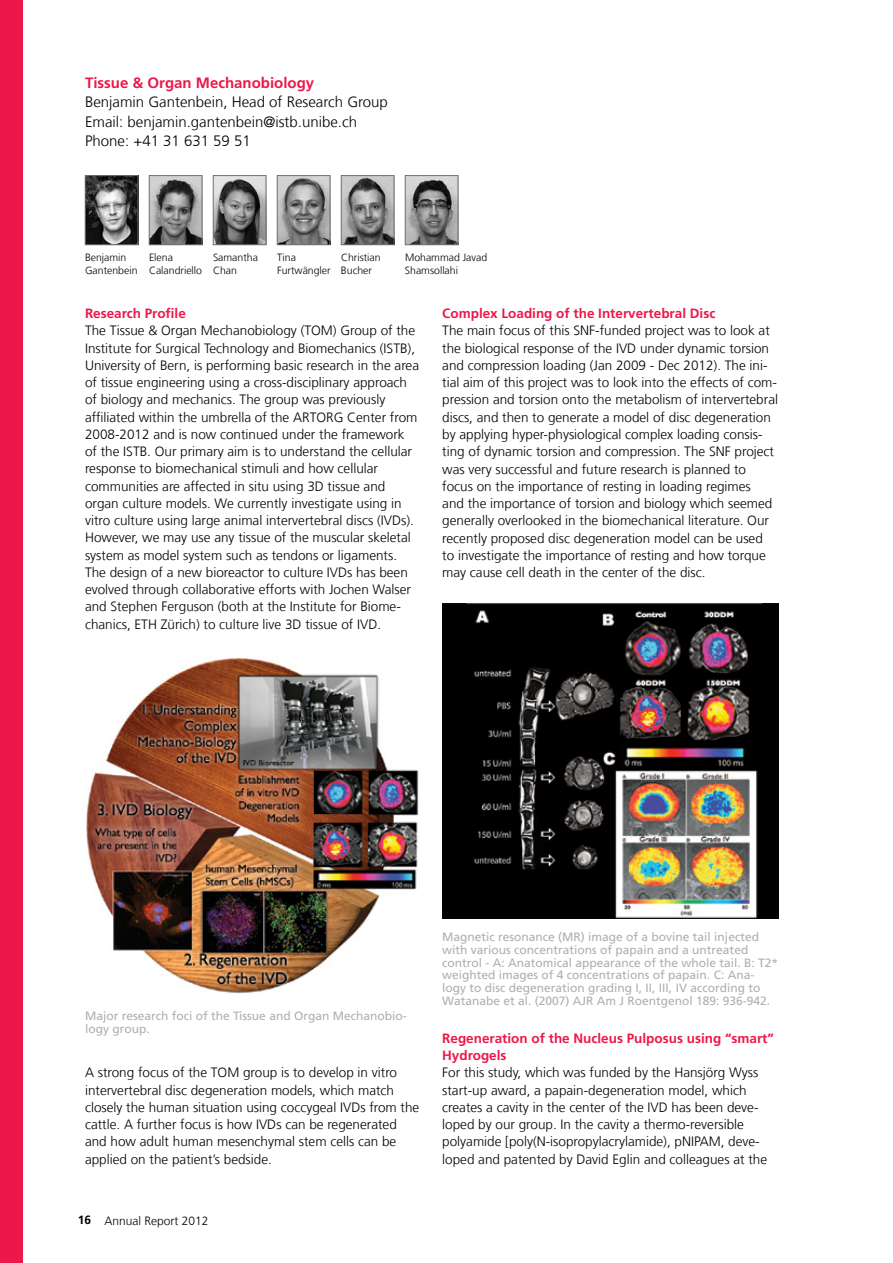
<style>
.page{position:relative;width:893px;height:1263px;background:#fff}
.page>*{position:absolute;margin:0;border:0;box-sizing:border-box;transform-origin:0 0}
.t1{font:300 15px/19.5px "Frutiger LT Com";color:#000}
.t2{font:700 15px "Frutiger";color:#ed1849}
.t3{font:300 13.5px/17.2px "Frutiger LT Com";color:#000}
.t4{font:700 13.5px/17.2px "Frutiger";color:#ed1849}
.t5{font:12px/12.8px "Frutiger LT Com";color:#adafb2}
.t6{font:300 12px "Frutiger LT Com";color:#000}
.t7{font:300 10.5px "Frutiger LT Com";color:#000}
.s1{font-family:"Frutiger";font-weight:700}
</style>
<div class="page">
<div style="left:0;top:0;width:22px;height:1263px;background:#ed1849"></div>
<svg style="left:85px;top:175px;width:53px;height:70px;background:#5c5c5c"></svg>
<svg style="left:149px;top:175px;width:53px;height:70px;background:#818181"></svg>
<svg style="left:213px;top:175px;width:53px;height:70px;background:#757575"></svg>
<svg style="left:277px;top:175px;width:53px;height:70px;background:#909091"></svg>
<svg style="left:341px;top:175px;width:53px;height:70px;background:#878788"></svg>
<svg style="left:405px;top:175px;width:53px;height:70px;background:#838383"></svg>
<img style="left:442px;top:603px;width:336px;height:315px">
<img style="left:86px;top:658px;width:333px;height:336px">
<p class="t2" style="left:85px;top:74px;width:231px">Tissue &amp; Organ Mechanobiology</p>
<p class="t1" style="left:85px;top:92px;width:304px">Benjamin Gantenbein, Head of Research Group<br>Email: benjamin.gantenbein@istb.unibe.ch<br>Phone: +41 31 631 59 51</p>
<p class="t7" style="left:85px;top:251px;width:43px">Benjamin</p>
<p class="t7" style="left:149px;top:251px;width:25px">Elena</p>
<p class="t7" style="left:213px;top:251px;width:46px">Samantha</p>
<p class="t7" style="left:277px;top:251px;width:20px">Tina</p>
<p class="t7" style="left:341px;top:251px;width:41px">Christian</p>
<p class="t7" style="left:405px;top:251px;width:84px">Mohammad Javad</p>
<p class="t7" style="left:85px;top:264px;width:153px">Gantenbein Calandriello Chan</p>
<p class="t7" style="left:277px;top:264px;width:96px">Furtwängler Bucher</p>
<p class="t7" style="left:405px;top:264px;width:55px">Shamsollahi</p>
<p class="t4" style="left:85px;top:305px;width:102px">Research Profile</p>
<p class="t3" style="left:85px;top:322px;width:336px">The Tissue &amp; Organ Mechanobiology (TOM) Group of the Institute for Surgical Technology and Biomechanics (ISTB), University of Bern, is performing basic research in the area of tissue engineering using a cross-disciplinary approach of biology and mechanics. The group was previously affiliated within the umbrella of the ARTORG Center from 2008-2012 and is now continued under the framework of the ISTB. Our primary aim is to understand the cellular response to biomechanical stimuli and how cellular communities are affected in situ using 3D tissue and organ culture models. We currently investigate using in vitro culture using large animal intervertebral discs (IVDs).<br>However, we may use any tissue of the muscular skeletal system as model system such as tendons or ligaments.<br>The design of a new bioreactor to culture IVDs has been evolved through collaborative efforts with Jochen Walser and Stephen Ferguson (both at the Institute for Biome&shy;chanics, ETH Zürich) to culture live 3D tissue of IVD.</p>
<p class="t4" style="left:442px;top:305px;width:275px">Complex Loading of the Intervertebral Disc</p>
<p class="t3" style="left:442px;top:322px;width:337px">The main focus of this SNF-funded project was to look at the biological response of the IVD under dynamic torsion and compression loading (Jan 2009 - Dec 2012). The ini&shy;tial aim of this project was to look into the effects of com&shy;pression and torsion onto the metabolism of intervertebral discs, and then to generate a model of disc degeneration by applying hyper-physiological complex loading consis&shy;ting of dynamic torsion and compression. The SNF project was very successful and future research is planned to focus on the importance of resting in loading regimes<br>and the importance of torsion and biology which seemed generally overlooked in the biomechanical literature. Our recently proposed disc degeneration model can be used to investigate the importance of resting and how torque may cause cell death in the center of the disc.</p>
<p class="t5" style="left:85px;top:1009px;width:323px">Major research foci of the Tissue and Organ Mechanobio&shy;logy group.</p>
<p class="t3" style="left:85px;top:1064px;width:336px">A strong focus of the TOM group is to develop in vitro intervertebral disc degeneration models, which match closely the human situation using coccygeal IVDs from the cattle. A further focus is how IVDs can be regenerated and how adult human mesenchymal stem cells can be applied on the patient’s bedside.</p>
<p class="t6" style="left:78px;top:1213px;width:132px"><span class="s1">16</span> Annual Report 2012</p>
<p class="t5" style="left:442px;top:931px;width:337px">Magnetic resonance (MR) image of a bovine tail injected with various concentrations of papain and a untreated control - A: Anatomical appearance of the whole tail. B: T2* weighted images of 4 concentrations of papain. C: Ana&shy;logy to disc degeneration grading I, II, III, IV according to Watanabe et al. (2007) AJR Am J Roentgenol 189: 936-942.</p>
<p class="t4" style="left:442px;top:1029px;width:333px">Regeneration of the Nucleus Pulposus using “smart”<br>Hydrogels</p>
<p class="t3" style="left:442px;top:1064px;width:326px">For this study, which was funded by the Hansjörg Wyss start-up award, a papain-degeneration model, which creates a cavity in the center of the IVD has been deve&shy;loped by our group. In the cavity a thermo-reversible polyamide [poly(N-isopropylacrylamide), pNIPAM, deve&shy;loped and patented by David Eglin and colleagues at the</p>
</div>
